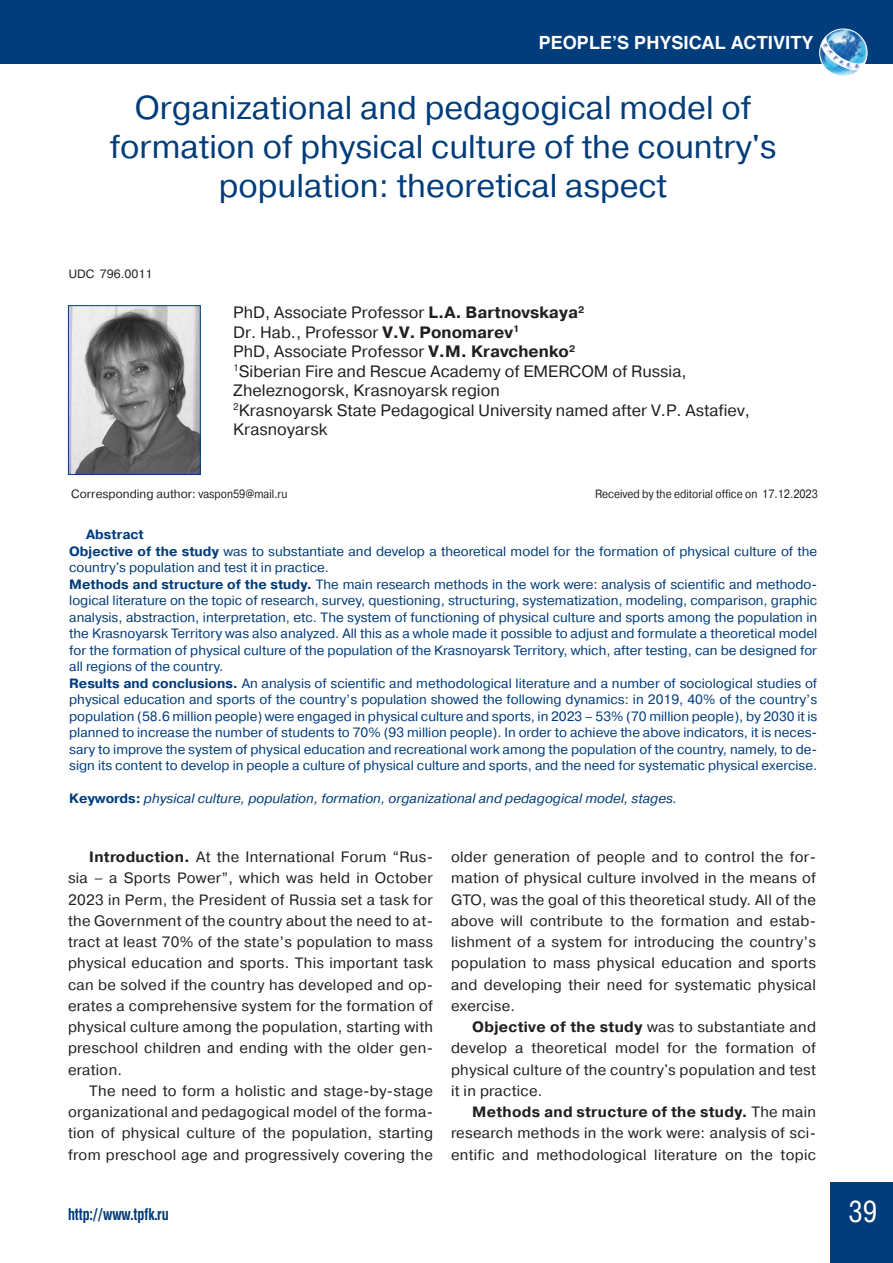
<style>
.page{position:relative;width:893px;height:1263px;background:#fff}
.page>*{position:absolute;margin:0;border:0;box-sizing:border-box;transform-origin:0 0}
.ЗАГОЛОВОК{font:33px/39px "Pragmatica C";color:#013c7b;text-align:center}
.t1{font:30px "Helios Cond C";color:#fff}
.t2{font:700 18px "Helios C";color:#fff}
.АВТОР{font:16.5px "Pragmatica C";color:#231f20}
.t3{font:700 16.5px "Helios Cond C";color:#013c7b;scale:.91 1}
.ОСНОВНОЙ_ТЕКСТ{font:15px/21.3px "Pragmatica C";letter-spacing:.02em;color:#231f20;text-align:justify}
.ТЕКСТ{font:13.5px/16.5px "Pragmatica C";color:#013c7b;text-align:justify}
.ТЕКСТ-2{font:italic 13.5px "Pragmatica C";color:#013c7b}
.t4{font:700 13.5px "Pragmatica C";color:#013c7b}
.АДРЕС{font:12px "Pragmatica C";color:#231f20}
.АДРЕС-2{font:12px "Pragmatica C";color:#231f20;scale:.88 1}
.s1{font-weight:700}
.s2{font-weight:700;font-style:normal}
</style>
<div class="page">
<div style="left:831px;top:1182px;width:62px;height:81px;background:#013c7b"></div>
<div style="left:0;top:0;width:893px;height:64px;background:#013c7b"></div>
<img style="left:70px;top:307px;width:129px;height:166px">
<div style="left:68px;top:305px;width:133px;height:170px;border:1px solid #013c7b"></div>
<img style="left:828px;top:29px;width:40px;height:46px">
<div style="left:819px;top:29px;width:48px;height:48px;border:1px solid #fff;border-radius:50%"></div>
<svg style="left:820px;top:34px;width:46px;height:40px;background:#7eb2d7"></svg>
<p class="t2" style="left:539px;top:33px;width:276px">PEOPLE’S PHYSICAL ACTIVITY</p>
<p class="ЗАГОЛОВОК" style="left:110px;top:89px;width:668px">Organizational and pedagogical model of formation of physical culture of the country's population: theoretical aspect</p>
<p class="АДРЕС" style="left:69px;top:268px;width:85px">UDC 796.0011</p>
<p class="АВТОР" style="left:233px;top:303px;width:353px">PhD, Associate Professor <span class="s1">L.A. Bartnovskaya</span><sup>2</sup></p>
<p class="АВТОР" style="left:233px;top:323px;width:288px">Dr. Hab., Professor <span class="s1">V.V. Ponomarev</span><sup>1</sup></p>
<p class="АВТОР" style="left:233px;top:342px;width:343px">PhD, Associate Professor <span class="s1">V.M. Kravchenko</span><sup>2</sup></p>
<p class="АВТОР" style="left:233px;top:362px;width:455px"><sup>1</sup>Siberian Fire and Rescue Academy of EMERCOM of Russia,</p>
<p class="АВТОР" style="left:233px;top:381px;width:268px">Zheleznogorsk, Krasnoyarsk region</p>
<p class="АВТОР" style="left:233px;top:401px;width:518px"><sup>2</sup>Krasnoyarsk State Pedagogical University named after V.P. Astafiev,</p>
<p class="АВТОР" style="left:233px;top:420px;width:96px">Krasnoyarsk</p>
<p class="АДРЕС" style="left:71px;top:487px;width:218px">Corresponding author: vaspon59@mail.ru</p>
<p class="АДРЕС-2" style="left:595px;top:487px;width:255px">Received by the editorial office on 17.12.2023</p>
<p class="t4" style="left:86px;top:527px;width:59px">Abstract</p>
<p class="ТЕКСТ" style="left:69px;top:543px;width:749px"><span class="s1">Objective of the study</span> was to substantiate and develop a theoretical model for the formation of physical culture of the country's population and test it in practice.</p>
<p class="ТЕКСТ" style="left:69px;top:576px;width:749px"><span class="s1">Methods and structure of the study.</span> The main research methods in the work were: analysis of scientific and methodo&shy;logical literature on the topic of research, survey, questioning, structuring, systematization, modeling, comparison, graphic analysis, abstraction, interpretation, etc. The system of functioning of physical culture and sports among the population in the Krasnoyarsk Territory was also analyzed. All this as a whole made it possible to adjust and formulate a theoretical model for the formation of physical culture of the population of the Krasnoyarsk Territory, which, after testing, can be designed for all regions of the country.</p>
<p class="ТЕКСТ" style="left:69px;top:675px;width:749px"><span class="s1">Results and conclusions.</span> An analysis of scientific and methodological literature and a number of sociological studies of physical education and sports of the country’s population showed the following dynamics: in 2019, 40% of the country’s population (58.6 million people) were engaged in physical culture and sports, in 2023 – 53% (70 million people), by 2030 it is planned to increase the number of students to 70% (93 million people). In order to achieve the above indicators, it is neces&shy;sary to improve the system of physical education and recreational work among the population of the country, namely, to de&shy;sign its content to develop in people a culture of physical culture and sports, and the need for systematic physical exercise.</p>
<p class="ТЕКСТ-2" style="left:69px;top:791px;width:610px"><span class="s2">Keywords:</span> physical culture, population, formation, organizational and pedagogical model, stages.</p>
<p class="ОСНОВНОЙ_ТЕКСТ" style="left:68px;top:846px;width:366px;text-indent:21px"><span class="s1">Introduction.</span> At the International Forum “Rus&shy;sia – a Sports Power”, which was held in October 2023 in Perm, the President of Russia set a task for the Government of the country about the need to at&shy;tract at least 70% of the state’s population to mass physical education and sports. This important task can be solved if the country has developed and op&shy;erates a comprehensive system for the formation of physical culture among the population, starting with preschool children and ending with the older gen&shy;eration.</p>
<p class="ОСНОВНОЙ_ТЕКСТ" style="left:68px;top:1080px;width:366px;text-indent:21px">The need to form a holistic and stage-by-stage organizational and pedagogical model of the forma&shy;tion of physical culture of the population, starting from preschool age and progressively covering the</p>
<p class="ОСНОВНОЙ_ТЕКСТ" style="left:451px;top:846px;width:366px">older generation of people and to control the for&shy;mation of physical culture involved in the means of GTO, was the goal of this theoretical study. All of the above will contribute to the formation and estab&shy;lishment of a system for introducing the country’s population to mass physical education and sports and developing their need for systematic physical exercise.</p>
<p class="ОСНОВНОЙ_ТЕКСТ" style="left:451px;top:1016px;width:366px;text-indent:21px"><span class="s1">Objective of the study</span> was to substantiate and develop a theoretical model for the formation of physical culture of the country's population and test it in practice.</p>
<p class="ОСНОВНОЙ_ТЕКСТ" style="left:451px;top:1101px;width:366px;text-indent:21px"><span class="s1">Methods and structure of the study.</span> The main research methods in the work were: analysis of sci&shy;entific and methodological literature on the topic</p>
<p class="t3" style="left:68px;top:1204px;width:112px">http://www.tpfk.ru</p>
<h2 class="t1" style="left:848px;top:1194px;width:30px">39</h2>
</div>
